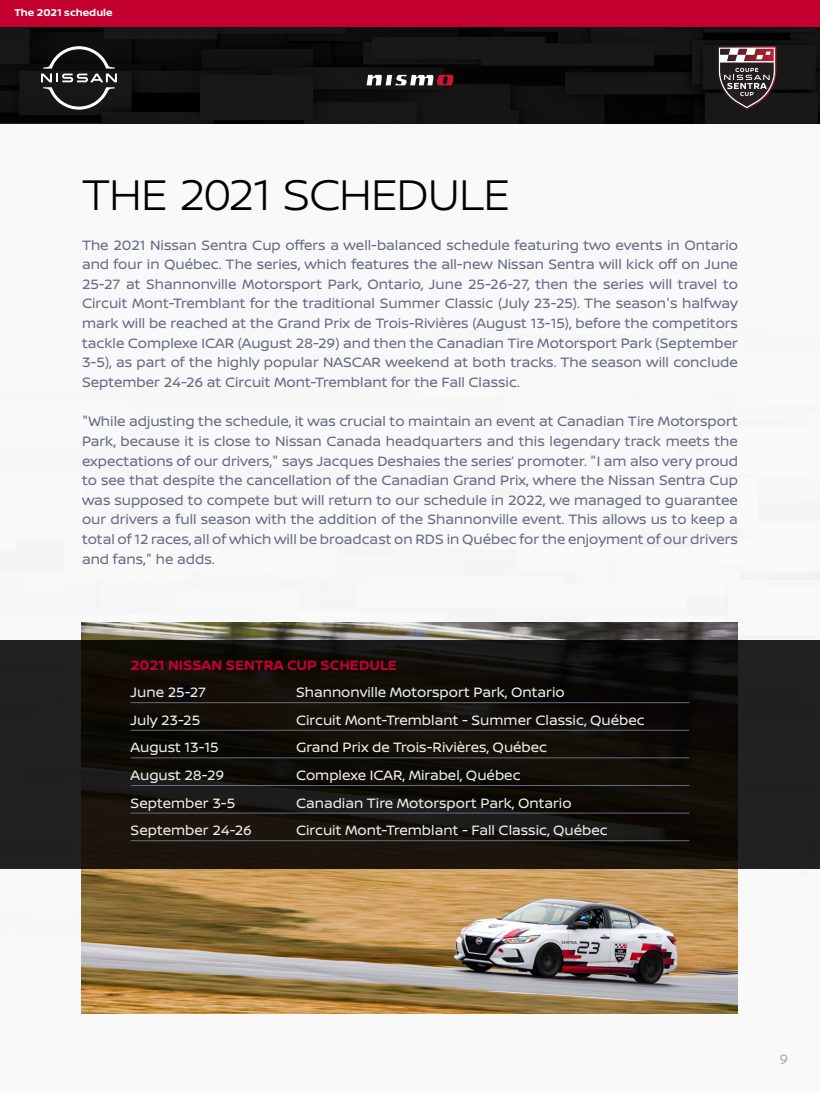
<style>
.page{position:relative;width:820px;height:1093px;background:#fff}
.page>*{position:absolute;margin:0;border:0;box-sizing:border-box;transform-origin:0 0}
.Titre{font:300 45.6px "Nissan Brand";letter-spacing:-.02em;color:#000}
.Texte{font:14.4px/19.6px "Nissan Brand";color:#656c82;text-align:justify}
.t1{font:14.4px "Nissan Brand";color:#efefef}
.S-titre_3{font:700 14.4px "Nissan Brand";color:#c3002f}
.t2{font:14.4px "Nissan Brand";color:#a9adb9}
.Ancre_de_texte__debu{font:700 10.48px "Nissan Brand";color:#fff}
</style>
<div class="page">
<img style="left:0;top:123px;width:819px;height:891px">
<img style="left:0;top:26px;width:819px;height:97px">
<svg style="left:41px;top:46px;width:76px;height:64px;background:#383838"></svg>
<svg style="left:717px;top:46px;width:59px;height:64px;background:#5f4f51"></svg>
<svg style="left:366px;top:75px;width:87px;height:10px"></svg>
<div style="left:0;top:0;width:819px;height:26px;background:#c3002f"></div>
<img style="left:82px;top:623px;width:655px;height:391px">
<svg style="left:0;top:641px;width:819px;height:228px;background:#15130f"></svg>
<hr style="left:131px;top:702px;width:558px;height:1px;background:#656c82">
<hr style="left:131px;top:730px;width:558px;height:1px;background:#656c82">
<hr style="left:131px;top:758px;width:558px;height:1px;background:#656c82">
<hr style="left:131px;top:785px;width:558px;height:1px;background:#656c82">
<hr style="left:131px;top:813px;width:558px;height:1px;background:#656c82">
<hr style="left:131px;top:840px;width:558px;height:1px;background:#656c82">
<p class="Ancre_de_texte__debu" style="left:14px;top:5px;width:100px">The 2021 schedule</p>
<p class="Titre" style="left:82px;top:162px;width:430px">THE 2021 SCHEDULE</p>
<p class="Texte" style="left:82px;top:234px;width:657px">The 2021 Nissan Sentra Cup offers a well-balanced schedule featuring two events in Ontario and four in Québec. The series, which features the all-new Nissan Sentra will kick off on June 25-27 at Shannonville Motorsport Park, Ontario, June 25-26-27, then the series will travel to Circuit Mont-Tremblant for the traditional Summer Classic (July 23-25). The season's halfway mark will be reached at the Grand Prix de Trois-Rivières (August 13-15), before the competitors tackle Complexe ICAR (August 28-29) and then the Canadian Tire Motorsport Park (September 3-5), as part of the highly popular NASCAR weekend at both tracks. The season will conclude September 24-26 at Circuit Mont-Tremblant for the Fall Classic.</p>
<p class="Texte" style="left:82px;top:411px;width:657px">"While adjusting the schedule, it was crucial to maintain an event at Canadian Tire Motorsport Park, because it is close to Nissan Canada headquarters and this legendary track meets the expectations of our drivers," says Jacques Deshaies the series’ promoter. "I am also very proud to see that despite the cancellation of the Canadian Grand Prix, where the Nissan Sentra Cup was supposed to compete but will return to our schedule in 2022, we managed to guarantee our drivers a full season with the addition of the Shannonville event. This allows us to keep a total of 12 races, all of which will be broadcast on RDS in Québec for the enjoyment of our drivers and fans," he adds.</p>
<p class="S-titre_3" style="left:131px;top:654px;width:267px">2021 NISSAN SENTRA CUP SCHEDULE</p>
<p class="t1" style="left:131px;top:682px;width:77px">June 25-27</p>
<p class="t1" style="left:296px;top:682px;width:270px">Shannonville Motorsport Park, Ontario</p>
<p class="t1" style="left:131px;top:709px;width:71px">July 23-25</p>
<p class="t1" style="left:296px;top:709px;width:350px">Circuit Mont-Tremblant - Summer Classic, Québec</p>
<p class="t1" style="left:131px;top:737px;width:90px">August 13-15</p>
<p class="t1" style="left:296px;top:737px;width:253px">Grand Prix de Trois-Rivières, Québec</p>
<p class="t1" style="left:131px;top:765px;width:95px">August 28-29</p>
<p class="t1" style="left:296px;top:765px;width:226px">Complexe ICAR, Mirabel, Québec</p>
<p class="t1" style="left:131px;top:792px;width:106px">September 3-5</p>
<p class="t1" style="left:296px;top:792px;width:277px">Canadian Tire Motorsport Park, Ontario</p>
<p class="t1" style="left:131px;top:820px;width:123px">September 24-26</p>
<p class="t1" style="left:296px;top:820px;width:313px">Circuit Mont-Tremblant - Fall Classic, Québec</p>
<p class="t2" style="left:779px;top:1049px;width:10px">9</p>
</div>
